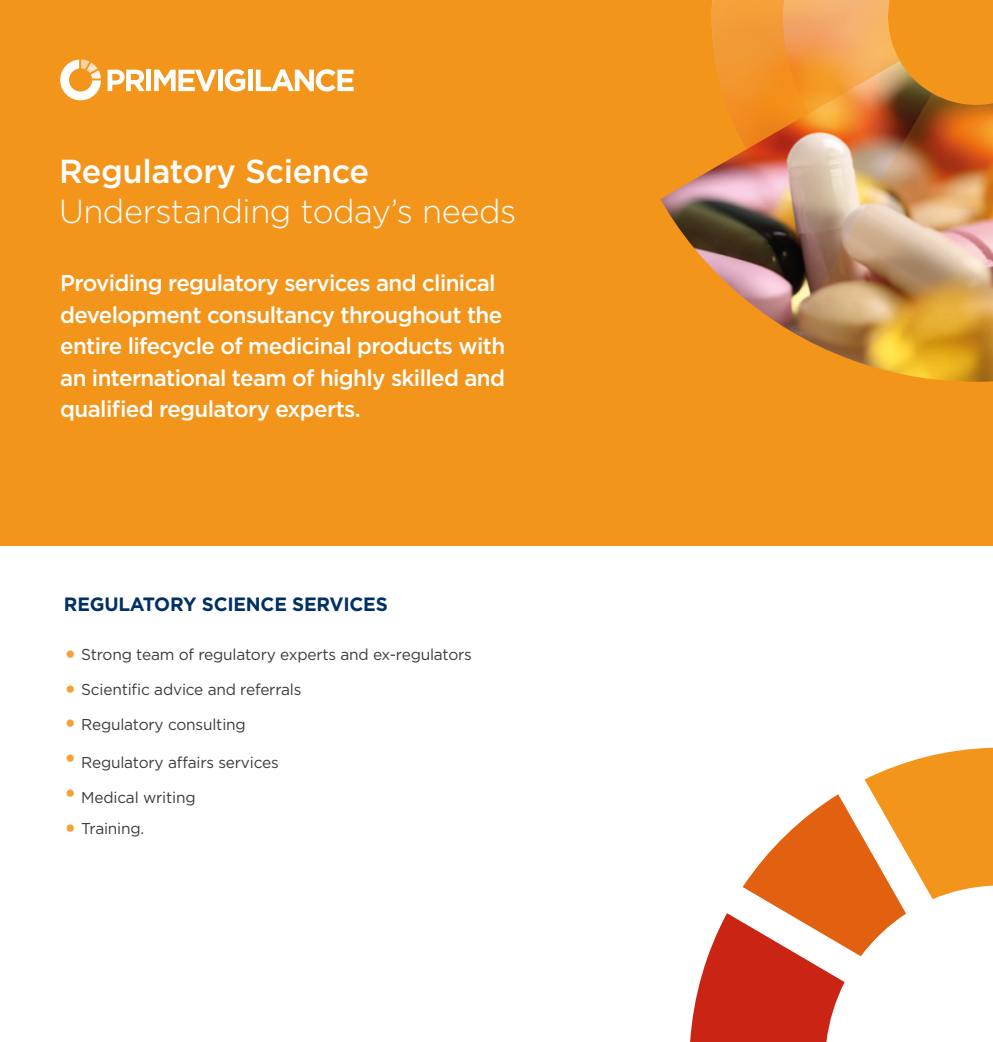
<style>
.page{position:relative;width:993px;height:1042px;background:#fff}
.page>*{position:absolute;margin:0;border:0;box-sizing:border-box;transform-origin:0 0}
.t1{font:300 33.25px "Gotham";letter-spacing:-.01em;color:#fff}
.t2{font:500 33.25px "Gotham";letter-spacing:-.01em;color:#fff}
.t3{font:500 22.75px/31.5px "Gotham";letter-spacing:-.03em;color:#fff}
.t4{font:700 19.25px "Gotham";letter-spacing:-.01em;color:#003164}
.t5{font:15.75px "Gotham";letter-spacing:-.01em;color:#3c3c3b}
.s1{font-size:28px;color:#f6a036}
</style>
<div class="page">
<div style="left:0;top:0;width:992px;height:546px;background:#f4951b"></div>
<img style="left:660px;top:0;width:332px;height:382px">
<svg style="left:107px;top:70px;width:38px;height:21px"></svg>
<div style="left:146px;top:70px;width:5px;height:21px;background:#fff"></div>
<svg style="left:154px;top:70px;width:62px;height:21px"></svg>
<hr style="left:218px;top:70px;width:4px;height:21px;background:#fff">
<svg style="left:225px;top:69px;width:20px;height:22px"></svg>
<hr style="left:248px;top:70px;width:4px;height:21px;background:#fff">
<svg style="left:256px;top:69px;width:97px;height:22px"></svg>
<svg style="left:60px;top:60px;width:41px;height:40px"></svg>
<svg style="left:690px;top:748px;width:302px;height:294px"></svg>
<h1 class="t2" style="left:59px;top:149px;width:311px">Regulatory Science</h1>
<h1 class="t1" style="left:59px;top:190px;width:458px">Understanding today’s needs</h1>
<p class="t3" style="left:60px;top:267px;width:446px">Providing regulatory services and clinical development consultancy throughout the entire lifecycle of medicinal products with an international team of highly skilled and qualified regulatory experts.</p>
<p class="t4" style="left:64px;top:591px;width:325px">REGULATORY SCIENCE SERVICES</p>
<p class="t5" style="left:64px;top:645px;width:409px"><span class="s1">•</span> Strong team of regulatory experts and ex-regulators</p>
<p class="t5" style="left:64px;top:679px;width:239px"><span class="s1">•</span> Scientific advice and referrals</p>
<p class="t5" style="left:64px;top:714px;width:183px"><span class="s1">•</span> Regulatory consulting</p>
<p class="t5" style="left:64px;top:752px;width:216px"><span class="s1">•</span> Regulatory affairs services</p>
<p class="t5" style="left:64px;top:787px;width:133px"><span class="s1">•</span> Medical writing</p>
<p class="t5" style="left:64px;top:818px;width:82px"><span class="s1">•</span> Training.</p>
</div>
